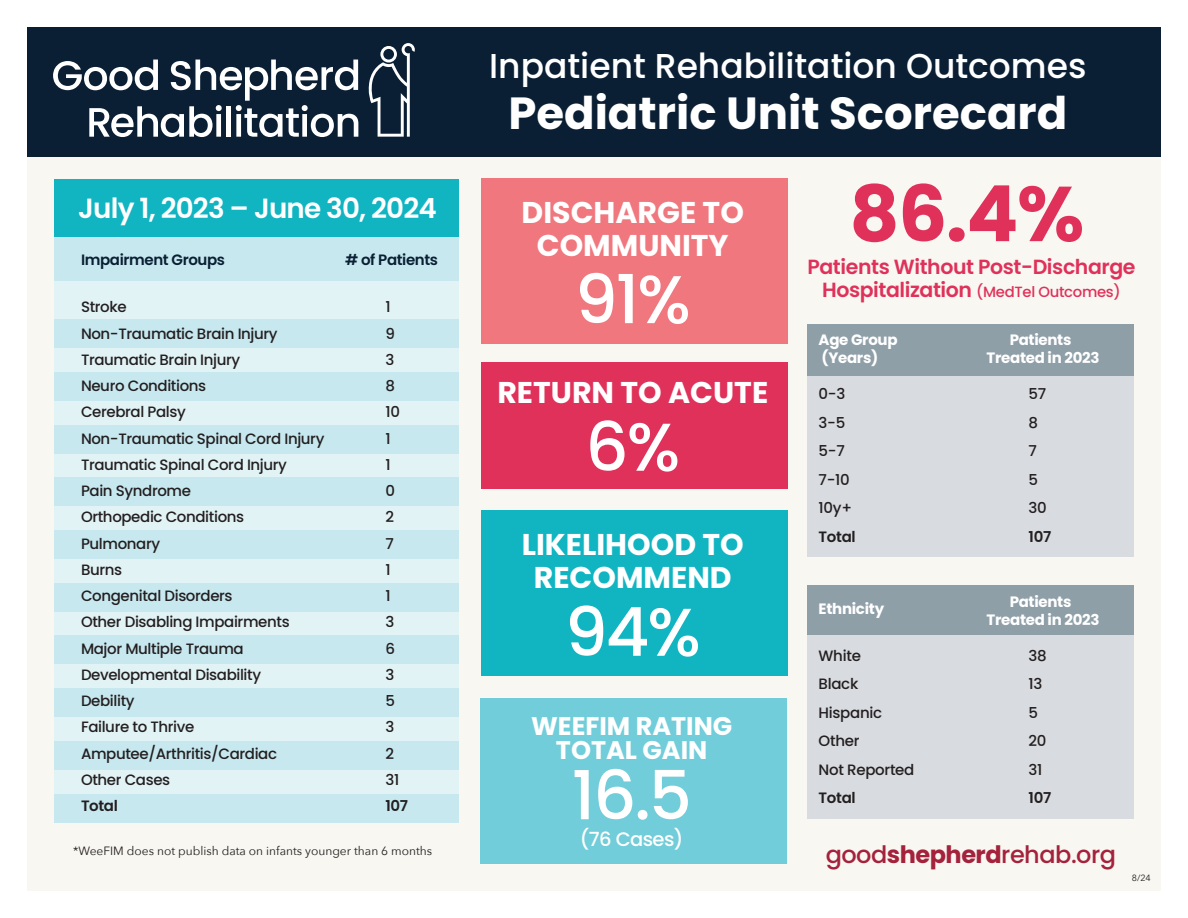
<style>
.page{position:relative;width:1188px;height:918px;background:#fff}
.page>*{position:absolute;margin:0;border:0;box-sizing:border-box;transform-origin:0 0}
.t1{font:700 77.4px "Poppins";color:#df315a}
.t2{font:500 67.5px "Poppins";color:#fff}
.t3{font:700 45px "Poppins";color:#fff}
.t4{font:500 34.5px "Poppins";color:#fff}
.t5{font:700 30px/33px "Poppins";color:#fff;text-align:center}
.t6{font:600 27.75px "Poppins";letter-spacing:-.03em;color:#fff}
.t7{font:700 25.5px "Poppins";color:#fff}
.t8{font:500 24px "Poppins";letter-spacing:-.02em;color:#a4223c}
.t9{font:600 20.55px "Poppins";letter-spacing:-.02em;color:#df315a}
.t10{font:500 19.5px "Poppins";letter-spacing:-.03em;color:#fff}
.t11{font:500 15px "Poppins";letter-spacing:-.025em;color:#231f20}
.t12{font:700 15px "Poppins";letter-spacing:-.02em;color:#fff}
.t13{font:600 15px "Poppins";letter-spacing:-.025em;color:#0a1f34}
.t14{font:600 15px "Poppins";letter-spacing:-.02em;color:#231f20}
.t15{font:500 14.85px "Poppins";letter-spacing:-.02em;color:#df315a}
.t16{font:12px "Avenir Next";color:#231f20}
.t17{font:9px "Avenir Next";color:#231f20}
.s1{font-weight:600;font-size:20.55px}
.s2{font-weight:700}
</style>
<div class="page">
<div style="left:27px;top:42px;width:1133px;height:849px;background:#f8f7f1"></div>
<div style="left:27px;top:27px;width:1134px;height:130px;background:#0a1f34"></div>
<svg style="left:368px;top:43px;width:47px;height:94px"></svg>
<svg style="left:53px;top:60px;width:305px;height:77px"></svg>
<div style="left:54px;top:185px;width:405px;height:628px;background:#e2f3f6"></div>
<div style="left:54px;top:185px;width:405px;height:96px;background:#c7e8ef"></div>
<div style="left:54px;top:320px;width:405px;height:28px;background:#c7e8ef"></div>
<div style="left:54px;top:372px;width:405px;height:28px;background:#c7e8ef"></div>
<div style="left:54px;top:425px;width:405px;height:28px;background:#c7e8ef"></div>
<div style="left:54px;top:478px;width:405px;height:28px;background:#c7e8ef"></div>
<div style="left:54px;top:530px;width:405px;height:29px;background:#c7e8ef"></div>
<div style="left:54px;top:583px;width:405px;height:28px;background:#c7e8ef"></div>
<div style="left:54px;top:636px;width:405px;height:28px;background:#c7e8ef"></div>
<div style="left:54px;top:689px;width:405px;height:28px;background:#c7e8ef"></div>
<div style="left:54px;top:741px;width:405px;height:28px;background:#c7e8ef"></div>
<div style="left:54px;top:794px;width:405px;height:28px;background:#c7e8ef"></div>
<div style="left:54px;top:179px;width:405px;height:58px;background:#11b5c2"></div>
<div style="left:808px;top:335px;width:326px;height:221px;background:#d8dbdf"></div>
<div style="left:808px;top:324px;width:326px;height:52px;background:#8f9fa8"></div>
<div style="left:808px;top:596px;width:326px;height:223px;background:#d8dbdf"></div>
<div style="left:808px;top:585px;width:326px;height:49px;background:#8f9fa8"></div>
<div style="left:481px;top:178px;width:307px;height:165px;background:#ef777d"></div>
<div style="left:481px;top:362px;width:307px;height:126px;background:#df315a"></div>
<div style="left:481px;top:511px;width:307px;height:165px;background:#11b5c2"></div>
<div style="left:480px;top:699px;width:306px;height:165px;background:#71cdd9"></div>
<p class="t6" style="left:78px;top:192px;width:360px">July 1, 2023 – June 30, 2024</p>
<p class="t13" style="left:81px;top:251px;width:146px">Impairment Groups</p>
<p class="t13" style="left:345px;top:251px;width:95px"># of Patients</p>
<p class="t11" style="left:81px;top:299px;width:47px">Stroke</p>
<p class="t11" style="left:386px;top:299px;width:7px">1</p>
<p class="t11" style="left:81px;top:325px;width:198px">Non-Traumatic Brain Injury</p>
<p class="t11" style="left:386px;top:325px;width:11px">9</p>
<p class="t11" style="left:81px;top:351px;width:161px">Traumatic Brain Injury</p>
<p class="t11" style="left:386px;top:351px;width:10px">3</p>
<p class="t11" style="left:81px;top:377px;width:127px">Neuro Conditions</p>
<p class="t11" style="left:386px;top:377px;width:11px">8</p>
<p class="t11" style="left:81px;top:404px;width:106px">Cerebral Palsy</p>
<p class="t11" style="left:386px;top:404px;width:16px">10</p>
<p class="t11" style="left:81px;top:430px;width:245px">Non-Traumatic Spinal Cord Injury</p>
<p class="t11" style="left:386px;top:430px;width:7px">1</p>
<p class="t11" style="left:81px;top:456px;width:208px">Traumatic Spinal Cord Injury</p>
<p class="t11" style="left:386px;top:456px;width:7px">1</p>
<p class="t11" style="left:81px;top:482px;width:112px">Pain Syndrome</p>
<p class="t11" style="left:386px;top:482px;width:11px">0</p>
<p class="t11" style="left:81px;top:509px;width:165px">Orthopedic Conditions</p>
<p class="t11" style="left:386px;top:509px;width:10px">2</p>
<p class="t11" style="left:81px;top:535px;width:81px">Pulmonary</p>
<p class="t11" style="left:386px;top:535px;width:10px">7</p>
<p class="t11" style="left:81px;top:561px;width:43px">Burns</p>
<p class="t11" style="left:386px;top:561px;width:7px">1</p>
<p class="t11" style="left:81px;top:587px;width:153px">Congenital Disorders</p>
<p class="t11" style="left:386px;top:587px;width:7px">1</p>
<p class="t11" style="left:81px;top:614px;width:210px">Other Disabling Impairments</p>
<p class="t11" style="left:386px;top:614px;width:10px">3</p>
<p class="t11" style="left:81px;top:640px;width:164px">Major Multiple Trauma</p>
<p class="t11" style="left:386px;top:640px;width:11px">6</p>
<p class="t11" style="left:81px;top:666px;width:182px">Developmental Disability</p>
<p class="t11" style="left:386px;top:666px;width:10px">3</p>
<p class="t11" style="left:81px;top:692px;width:55px">Debility</p>
<p class="t11" style="left:386px;top:692px;width:11px">5</p>
<p class="t11" style="left:81px;top:719px;width:115px">Failure to Thrive</p>
<p class="t11" style="left:386px;top:719px;width:10px">3</p>
<p class="t11" style="left:81px;top:745px;width:198px">Amputee/Arthritis/Cardiac</p>
<p class="t11" style="left:386px;top:745px;width:10px">2</p>
<p class="t11" style="left:81px;top:771px;width:91px">Other Cases</p>
<p class="t11" style="left:386px;top:771px;width:15px">31</p>
<p class="t14" style="left:81px;top:797px;width:38px">Total</p>
<p class="t14" style="left:386px;top:797px;width:24px">107</p>
<p class="t16" style="left:73px;top:841px;width:361px">*WeeFIM does not publish data on infants younger than 6 months</p>
<p class="t4" style="left:489px;top:46px;width:599px">Inpatient Rehabilitation Outcomes</p>
<p class="t3" style="left:508px;top:87px;width:561px">Pediatric Unit Scorecard</p>
<p class="t5" style="left:522px;top:196px;width:224px">DISCHARGE TO<br>COMMUNITY</p>
<p class="t2" style="left:575px;top:260px;width:118px">91%</p>
<p class="t5" style="left:497px;top:376px;width:272px">RETURN TO ACUTE</p>
<p class="t2" style="left:585px;top:408px;width:96px">6%</p>
<p class="t5" style="left:522px;top:528px;width:224px">LIKELIHOOD TO<br>RECOMMEND</p>
<p class="t2" style="left:565px;top:593px;width:138px">94%</p>
<p class="t7" style="left:531px;top:712px;width:203px">WEEFIM RATING</p>
<p class="t7" style="left:556px;top:736px;width:153px">TOTAL GAIN</p>
<p class="t2" style="left:572px;top:756px;width:122px">16.5</p>
<p class="t10" style="left:580px;top:828px;width:105px">(76 Cases)</p>
<p class="t1" style="left:849px;top:169px;width:236px">86.4%</p>
<p class="t9" style="left:807px;top:255px;width:330px">Patients Without Post-Discharge</p>
<p class="t15" style="left:822px;top:283px;width:300px"><span class="s1">Hospitalization</span> (MedTel Outcomes)</p>
<p class="t12" style="left:819px;top:331px;width:80px">Age Group</p>
<p class="t12" style="left:1010px;top:331px;width:63px">Patients</p>
<p class="t12" style="left:822px;top:349px;width:58px">(Years)</p>
<p class="t12" style="left:987px;top:349px;width:114px">Treated in 2023</p>
<p class="t11" style="left:819px;top:385px;width:28px">0-3</p>
<p class="t11" style="left:1029px;top:385px;width:19px">57</p>
<p class="t11" style="left:819px;top:414px;width:28px">3-5</p>
<p class="t11" style="left:1029px;top:414px;width:11px">8</p>
<p class="t11" style="left:819px;top:442px;width:28px">5-7</p>
<p class="t11" style="left:1029px;top:442px;width:10px">7</p>
<p class="t11" style="left:819px;top:471px;width:33px">7-10</p>
<p class="t11" style="left:1029px;top:471px;width:11px">5</p>
<p class="t11" style="left:819px;top:499px;width:35px">10y+</p>
<p class="t11" style="left:1029px;top:499px;width:20px">30</p>
<p class="t14" style="left:819px;top:528px;width:39px">Total</p>
<p class="t14" style="left:1029px;top:528px;width:24px">107</p>
<p class="t12" style="left:819px;top:600px;width:67px">Ethnicity</p>
<p class="t12" style="left:1010px;top:593px;width:63px">Patients</p>
<p class="t12" style="left:987px;top:611px;width:114px">Treated in 2023</p>
<p class="t11" style="left:819px;top:647px;width:44px">White</p>
<p class="t11" style="left:1029px;top:647px;width:20px">38</p>
<p class="t11" style="left:819px;top:675px;width:41px">Black</p>
<p class="t11" style="left:1029px;top:675px;width:15px">13</p>
<p class="t11" style="left:819px;top:704px;width:65px">Hispanic</p>
<p class="t11" style="left:1029px;top:704px;width:11px">5</p>
<p class="t11" style="left:819px;top:732px;width:42px">Other</p>
<p class="t11" style="left:1029px;top:732px;width:19px">20</p>
<p class="t11" style="left:819px;top:761px;width:97px">Not Reported</p>
<p class="t11" style="left:1029px;top:761px;width:15px">31</p>
<p class="t14" style="left:819px;top:789px;width:39px">Total</p>
<p class="t14" style="left:1029px;top:789px;width:24px">107</p>
<p class="t8" style="left:826px;top:841px;width:292px">good<span class="s2">shepherd</span>rehab.org</p>
<p class="t17" style="left:1132px;top:870px;width:20px">8/24</p>
</div>
